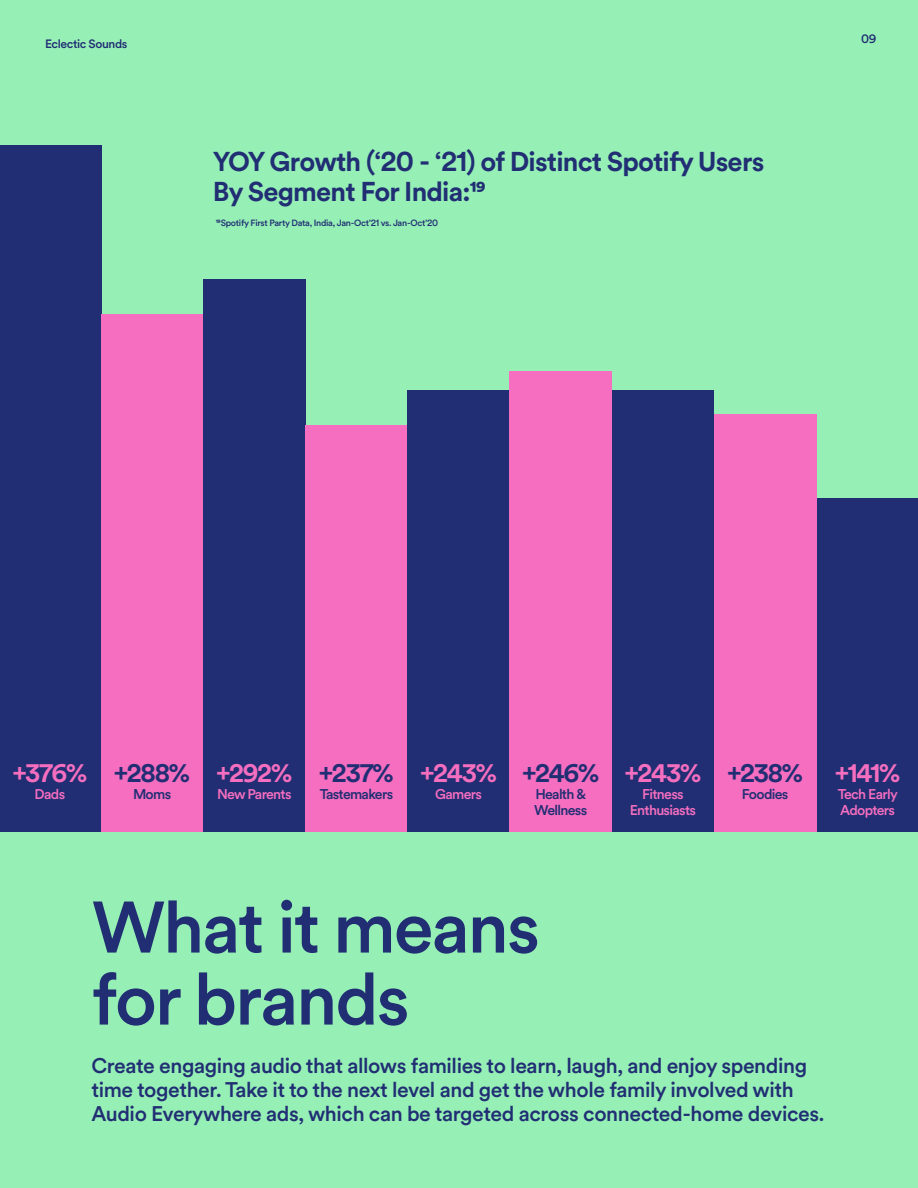
<style>
.page{position:relative;width:918px;height:1188px;background:#96f0b6}
.page>*{position:absolute;margin:0;border:0;box-sizing:border-box;transform-origin:0 0}
.t1{font:500 72px "Circular Spotify Text";letter-spacing:-.03em;color:#212e73}
.t2{font:700 27px/30px "Circular Spotify Text";letter-spacing:-.03em;color:#212e73}
.t3{font:700 25.05px "Circular Spotify Head";letter-spacing:-.05em;color:#f56ebf}
.t4{font:700 25.05px "Circular Spotify Head";letter-spacing:-.05em;color:#212e73}
.t5{font:500 21px/24px "Circular Spotify Text";letter-spacing:-.02em;color:#212e73}
.t6{font:500 14.1px "Circular Spotify Text";letter-spacing:-.05em;color:#f56ebf}
.t7{font:500 14.1px "Circular Spotify Text";letter-spacing:-.05em;color:#212e73}
.t8{font:500 12px "Circular Spotify Text";letter-spacing:-.03em;color:#212e73}
.t9{font:500 9px "Circular Spotify Text";letter-spacing:-.03em;color:#212e73}
</style>
<div class="page">
<div style="left:0;top:145px;width:101px;height:686px;background:#212e73"></div>
<div style="left:101px;top:314px;width:102px;height:517px;background:#f56ebf"></div>
<div style="left:203px;top:279px;width:102px;height:552px;background:#212e73"></div>
<div style="left:612px;top:390px;width:102px;height:441px;background:#212e73"></div>
<div style="left:817px;top:498px;width:101px;height:333px;background:#212e73"></div>
<div style="left:305px;top:425px;width:103px;height:406px;background:#f56ebf"></div>
<div style="left:714px;top:414px;width:102px;height:417px;background:#f56ebf"></div>
<div style="left:408px;top:390px;width:102px;height:441px;background:#212e73"></div>
<div style="left:510px;top:371px;width:102px;height:460px;background:#f56ebf"></div>
<p class="t8" style="left:45px;top:36px;width:84px">Eclectic Sounds</p>
<p class="t2" style="left:213px;top:147px;width:553px">YOY Growth (‘20 - ‘21) of Distinct Spotify Users<br>By Segment For India:19</p>
<p class="t9" style="left:216px;top:217px;width:224px">19Spotify First Party Data, India, Jan-Oct’21 vs. Jan-Oct’20</p>
<p class="t8" style="left:861px;top:31px;width:17px">09</p>
<p class="t3" style="left:13px;top:756px;width:76px">+376%</p>
<p class="t6" style="left:35px;top:784px;width:32px">Dads</p>
<p class="t4" style="left:114px;top:756px;width:77px">+288%</p>
<p class="t7" style="left:133px;top:784px;width:40px">Moms</p>
<p class="t3" style="left:216px;top:756px;width:77px">+292%</p>
<p class="t6" style="left:217px;top:784px;width:76px">New Parents</p>
<p class="t4" style="left:319px;top:756px;width:76px">+237%</p>
<p class="t7" style="left:320px;top:784px;width:75px">Tastemakers</p>
<p class="t3" style="left:420px;top:756px;width:78px">+243%</p>
<p class="t6" style="left:435px;top:784px;width:48px">Gamers</p>
<p class="t4" style="left:522px;top:756px;width:78px">+246%</p>
<p class="t7" style="left:535px;top:784px;width:52px">Health &amp;</p>
<p class="t7" style="left:534px;top:800px;width:54px">Wellness</p>
<p class="t3" style="left:625px;top:756px;width:78px">+243%</p>
<p class="t6" style="left:642px;top:784px;width:43px">Fitness</p>
<p class="t6" style="left:630px;top:800px;width:68px">Enthusiasts</p>
<p class="t4" style="left:727px;top:756px;width:77px">+238%</p>
<p class="t7" style="left:742px;top:784px;width:48px">Foodies</p>
<p class="t3" style="left:835px;top:756px;width:66px">+141%</p>
<p class="t6" style="left:838px;top:784px;width:61px">Tech Early</p>
<p class="t6" style="left:840px;top:800px;width:56px">Adopters</p>
<p class="t1" style="left:92px;top:878px;width:450px">What it means</p>
<p class="t1" style="left:92px;top:950px;width:320px">for brands</p>
<p class="t5" style="left:92px;top:1054px;width:734px">Create engaging audio that allows families to learn, laugh, and enjoy spending time together. Take it to the next level and get the whole family involved with<br>Audio Everywhere ads, which can be targeted across connected-home devices.</p>
</div>
